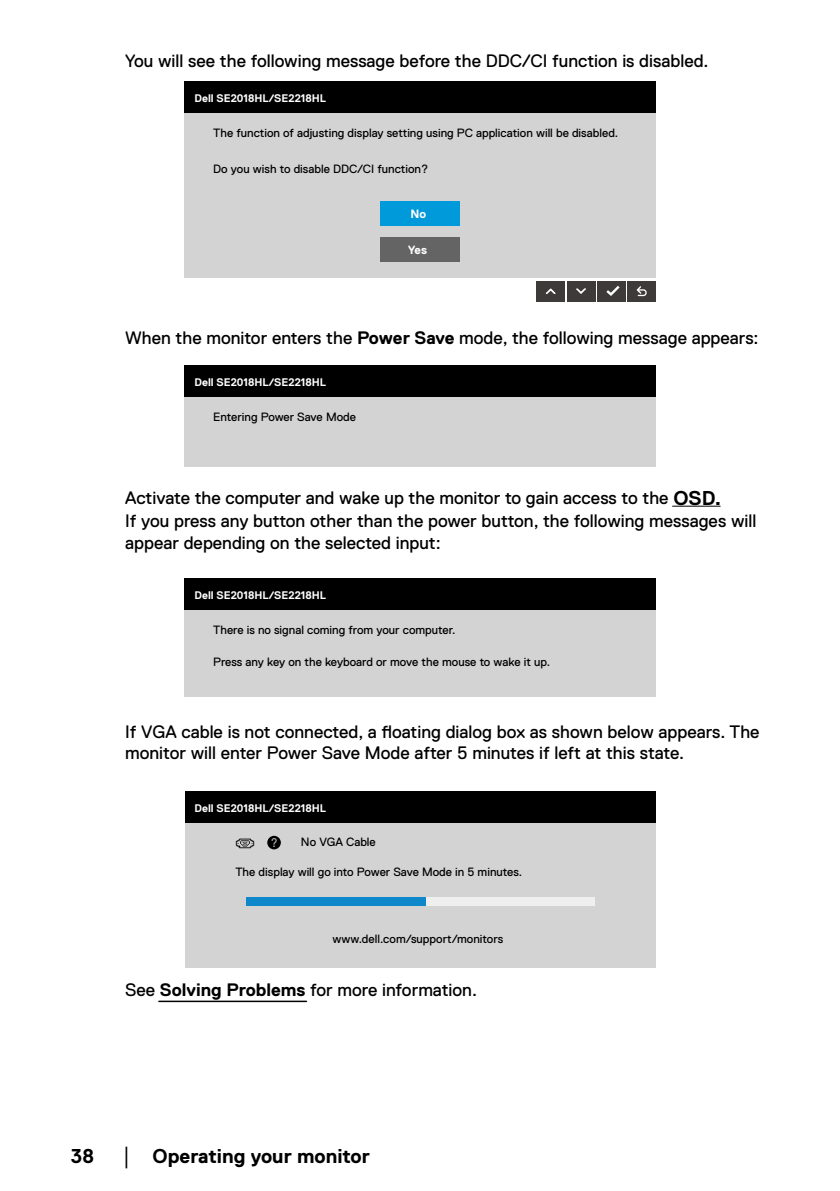
<style>
.page{position:relative;width:840px;height:1191px;background:#fff}
.page>*{position:absolute;margin:0;border:0;box-sizing:border-box;transform-origin:0 0}
.t1{font:700 20px "Dell Replica";color:#000}
.t2{font:18px "Dell Replica";color:#000}
.t3{font:12.6px "Dell Replica";color:#aaabab;scale:.92 1}
.t4{font:12px "Dell Replica";color:#000}
.t5{font:700 12px "Dell Replica";color:#fff}
.t6{font:700 11px "Dell Replica";color:#fff}
.s1{font-weight:700}
.s2{font-weight:700;font-size:20px}
.s3{font-family:"Times New Roman";font-weight:400;font-size:18px}
</style>
<div class="page">
<div style="left:184px;top:365px;width:471px;height:32px;background:#000"></div>
<div style="left:184px;top:397px;width:471px;height:69px;background:#d3d3d4"></div>
<div style="left:184px;top:578px;width:471px;height:32px;background:#000"></div>
<div style="left:184px;top:610px;width:471px;height:87px;background:#d3d3d4"></div>
<div style="left:184px;top:81px;width:471px;height:32px;background:#000"></div>
<div style="left:184px;top:113px;width:471px;height:165px;background:#d3d3d4"></div>
<div style="left:380px;top:201px;width:79px;height:25px;background:#0099d9"></div>
<div style="left:380px;top:237px;width:79px;height:25px;background:#656464"></div>
<hr style="left:672px;top:505px;width:47px;height:1px;background:#000">
<hr style="left:159px;top:1000px;width:147px;height:2px;background:#000">
<div style="left:185px;top:791px;width:470px;height:32px;background:#000"></div>
<div style="left:185px;top:823px;width:470px;height:144px;background:#d3d3d4"></div>
<div style="left:246px;top:897px;width:348px;height:8px;background:#efefef"></div>
<div style="left:246px;top:897px;width:179px;height:8px;background:#0e88ca"></div>
<div style="left:267px;top:836px;width:14px;height:13px;background:#000;border-radius:50%"></div>
<svg style="left:236px;top:838px;width:18px;height:10px"></svg>
<div style="left:627px;top:281px;width:28px;height:21px;background:#3e3a39"></div>
<svg style="left:636px;top:286px;width:11px;height:11px"></svg>
<div style="left:566px;top:281px;width:29px;height:21px;background:#3e3a39"></div>
<svg style="left:576px;top:288px;width:10px;height:6px"></svg>
<div style="left:536px;top:281px;width:28px;height:21px;background:#3e3a39"></div>
<svg style="left:545px;top:288px;width:11px;height:6px"></svg>
<div style="left:597px;top:281px;width:28px;height:21px;background:#3e3a39"></div>
<svg style="left:606px;top:286px;width:14px;height:10px"></svg>
<p class="t2" style="left:125px;top:50px;width:584px">You will see the following message before the DDC/CI function is disabled.</p>
<p class="t6" style="left:194px;top:93px;width:133px">Dell SE2018HL/SE2218HL</p>
<p class="t4" style="left:213px;top:126px;width:406px">The function of adjusting display setting using PC application will be disabled.</p>
<p class="t4" style="left:213px;top:162px;width:216px">Do you wish to disable DDC/CI function?</p>
<p class="t5" style="left:410px;top:207px;width:17px">No</p>
<p class="t5" style="left:408px;top:243px;width:20px">Yes</p>
<p class="t2" style="left:125px;top:328px;width:634px">When the monitor enters the <span class="s1">Power Save</span> mode, the following message appears:</p>
<p class="t6" style="left:194px;top:376px;width:133px">Dell SE2018HL/SE2218HL</p>
<p class="t4" style="left:213px;top:410px;width:144px">Entering Power Save Mode</p>
<p class="t2" style="left:125px;top:488px;width:597px">Activate the computer and wake up the monitor to gain access to the <span class="s2">OSD.</span></p>
<p class="t2" style="left:125px;top:511px;width:632px">If you press any button other than the power button, the following messages will</p>
<p class="t2" style="left:125px;top:532px;width:317px">appear depending on the selected input:</p>
<p class="t6" style="left:194px;top:589px;width:133px">Dell SE2018HL/SE2218HL</p>
<p class="t4" style="left:213px;top:623px;width:244px">There is no signal coming from your computer.</p>
<p class="t4" style="left:213px;top:655px;width:338px">Press any key on the keyboard or move the mouse to wake it up.</p>
<p class="t2" style="left:125px;top:721px;width:635px">If VGA cable is not connected, a floating dialog box as shown below appears. The</p>
<p class="t2" style="left:125px;top:743px;width:560px">monitor will enter Power Save Mode after 5 minutes if left at this state.</p>
<p class="t6" style="left:194px;top:802px;width:133px">Dell SE2018HL/SE2218HL</p>
<p class="t4" style="left:301px;top:835px;width:76px">No VGA Cable</p>
<p class="t4" style="left:235px;top:865px;width:288px">The display will go into Power Save Mode in 5 minutes.</p>
<p class="t3" style="left:270px;top:836px;width:9px">?</p>
<p class="t4" style="left:332px;top:932px;width:172px">www.dell.com/support/monitors</p>
<p class="t2" style="left:125px;top:980px;width:353px">See <span class="s1">Solving Problems</span> for more information.</p>
<p class="t1" style="left:71px;top:1144px;width:25px">38</p>
<p class="t1" style="left:120px;top:1144px;width:251px"><span class="s3">│</span> Operating your monitor</p>
</div>
